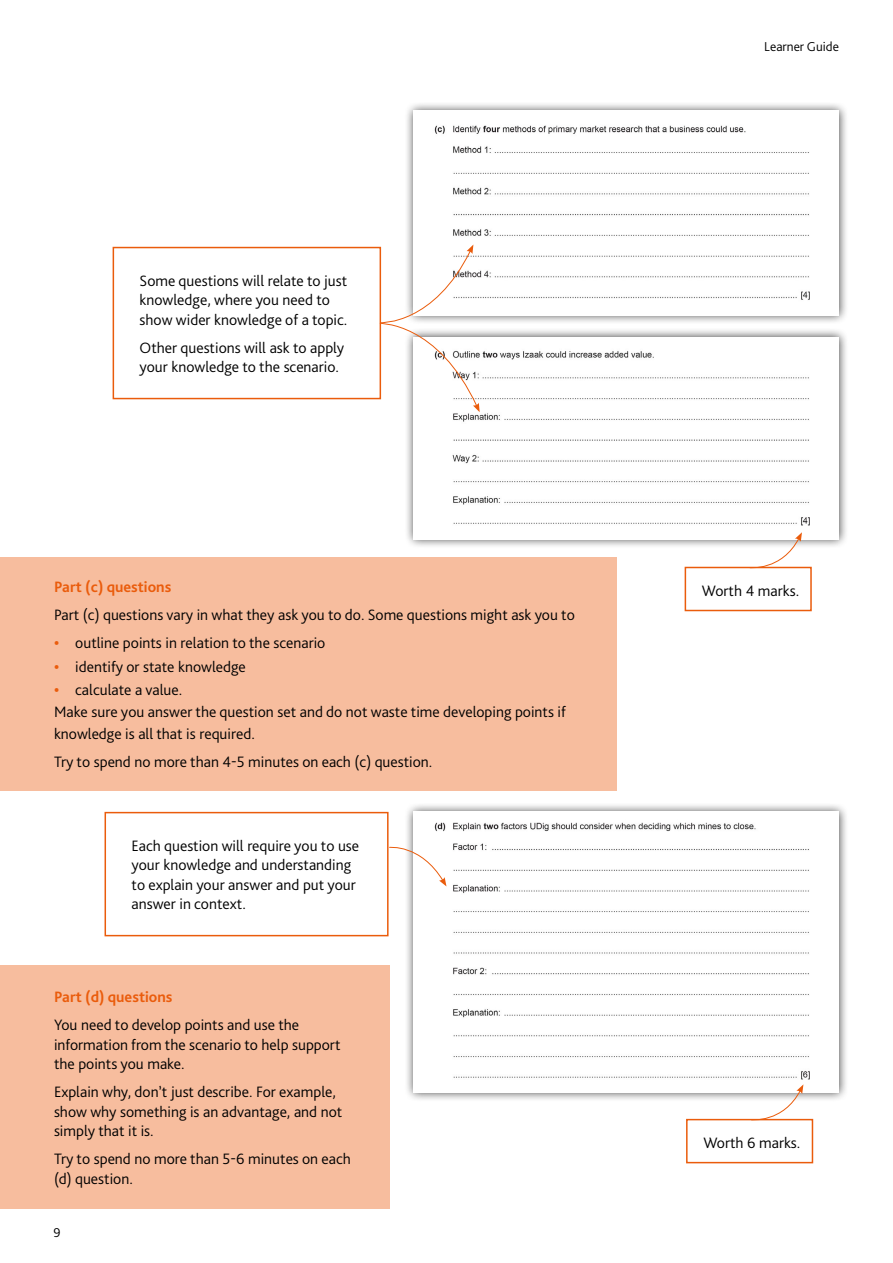
<style>
.page{position:relative;width:893px;height:1263px;background:#fff}
.page>*{position:absolute;margin:0;border:0;box-sizing:border-box;transform-origin:0 0}
.t1{font:300 15.75px/19.5px "Bliss Pro";color:#000}
.t2{font:700 15.75px "Bliss Pro";color:#ea5c0c}
.t3{font:300 13.5px "Bliss Pro";color:#000}
.s1{font-weight:700;color:#ea5c0c}
</style>
<div class="page">
<div style="left:404px;top:101px;width:445px;height:224px;background:#000;opacity:.75"></div>
<img style="left:414px;top:111px;width:425px;height:204px">
<div style="left:404px;top:328px;width:445px;height:221px;background:#000;opacity:.75"></div>
<img style="left:414px;top:337px;width:425px;height:202px">
<div style="left:113px;top:247px;width:268px;height:152px;border:2px solid #ea5c0c"></div>
<svg style="left:379px;top:244px;width:101px;height:168px"></svg>
<div style="left:0;top:557px;width:617px;height:234px;background:#f7bd9e"></div>
<div style="left:685px;top:567px;width:127px;height:44px;background:#fff;border:2px solid #ea5c0c"></div>
<svg style="left:749px;top:532px;width:53px;height:38px"></svg>
<div style="left:404px;top:802px;width:445px;height:300px;background:#000;opacity:.75"></div>
<img style="left:414px;top:812px;width:425px;height:280px">
<div style="left:105px;top:812px;width:284px;height:124px;border:2px solid #ea5c0c"></div>
<svg style="left:388px;top:844px;width:58px;height:42px"></svg>
<div style="left:0;top:965px;width:389px;height:244px;background:#f7bd9e"></div>
<div style="left:686px;top:1119px;width:127px;height:44px;background:#fff;border:2px solid #ea5c0c"></div>
<svg style="left:750px;top:1084px;width:53px;height:38px"></svg>
<p class="t1" style="left:140px;top:271px;width:209px">Some questions will relate to just knowledge, where you need to show wider knowledge of a topic.</p>
<p class="t1" style="left:140px;top:338px;width:206px">Other questions will ask to apply your knowledge to the scenario.</p>
<p class="t2" style="left:54px;top:577px;width:119px">Part (c) questions</p>
<p class="t1" style="left:54px;top:605px;width:522px">Part (c) questions vary in what they ask you to do. Some questions might ask you to</p>
<p class="t1" style="left:54px;top:633px;width:273px"><span class="s1">•</span> outline points in relation to the scenario</p>
<p class="t1" style="left:54px;top:657px;width:193px"><span class="s1">•</span> identify or state knowledge</p>
<p class="t1" style="left:54px;top:679px;width:513px;line-height:21.8px"><span class="s1">•</span> calculate a value.<br>Make sure you answer the question set and do not waste time developing points if knowledge is all that is required.</p>
<p class="t1" style="left:54px;top:752px;width:380px">Try to spend no more than 4-5 minutes on each (c) question.</p>
<p class="t1" style="left:132px;top:836px;width:229px">Each question will require you to use your knowledge and understanding to explain your answer and put your answer in context.</p>
<p class="t2" style="left:54px;top:987px;width:120px">Part (d) questions</p>
<p class="t1" style="left:54px;top:1015px;width:288px">You need to develop points and use the information from the scenario to help support the points you make.</p>
<p class="t1" style="left:54px;top:1082px;width:290px">Explain why, don’t just describe. For example, show why something is an advantage, and not simply that it is.</p>
<p class="t1" style="left:54px;top:1149px;width:298px">Try to spend no more than 5-6 minutes on each (d) question.</p>
<p class="t3" style="left:54px;top:1224px;width:9px">9</p>
<p class="t3" style="left:764px;top:38px;width:76px">Learner Guide</p>
<p class="t1" style="left:702px;top:581px;width:99px">Worth 4 marks.</p>
<p class="t1" style="left:703px;top:1133px;width:99px">Worth 6 marks.</p>
</div>
